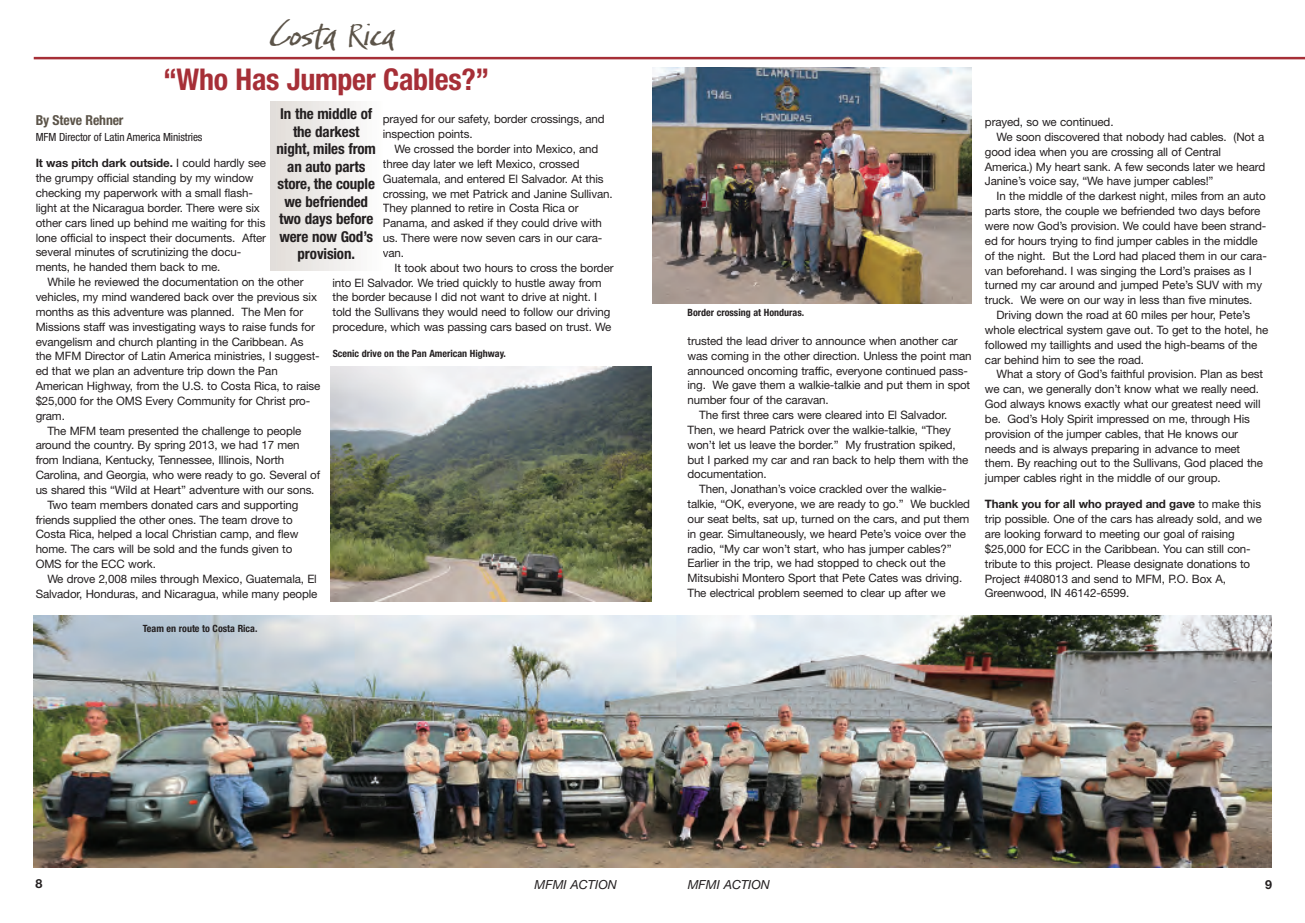
<style>
.page{position:relative;width:1305px;height:923px;background:#fff}
.page>*{position:absolute;margin:0;border:0;box-sizing:border-box;transform-origin:0 0}
.t1{font:40px "Baka Too";color:#5c5449}
.t2{font:700 condensed 30px "Helvetica Neue";letter-spacing:-.01em;color:#a62f37}
.t3{font:700 condensed 15px/17.5px "Helvetica Neue";letter-spacing:-.01em;color:#231f20;text-align:center}
.t4{font:700 condensed 13.75px "Helvetica Neue";letter-spacing:-.01em;color:#5c5449}
.t5{font:italic 12.5px "Helvetica Neue";color:#231f20}
.t6{font:700 12.5px "Helvetica Neue";color:#231f20}
.t7{font:11.5px/14.9px "Helvetica Neue";letter-spacing:-.01em;color:#231f20}
.t8{font:condensed 11.25px "Helvetica Neue";letter-spacing:-.01em;color:#231f20}
.t9{font:700 condensed 10px "Helvetica Neue";color:#231f20}
.s1{font-weight:700}
</style>
<div class="page">
<hr style="left:34px;top:57px;width:1271px;height:2px;background:#a62f37">
<img style="left:652px;top:68px;width:320px;height:236px">
<img style="left:331px;top:366px;width:321px;height:235px">
<img style="left:34px;top:615px;width:1237px;height:252px">
<div style="left:270px;top:101px;width:113px;height:169px;background:linear-gradient(to right,#e1dcd8,#fdfdfd)"></div>
<h1 class="t1" style="left:269px;top:9px;width:127px">Costa Rica</h1>
<h2 class="t2" style="left:163px;top:69px;width:328px">“Who Has Jumper Cables?”</h2>
<h3 class="t3" style="left:277px;top:106px;width:101px">In the middle of the darkest night, miles from an auto parts store, the couple we befriended two days before were now God’s provision.</h3>
<p class="t7" style="left:383px;top:112px;width:223px">prayed for our safety, border crossings, and inspection points.</p>
<p class="t7" style="left:383px;top:141px;width:231px;text-indent:12px">We crossed the border into Mexico, and three day later we left Mexico, crossed Guatemala, and entered El Salvador. At this crossing, we met Patrick and Janine Sullivan.<br>They planned to retire in Costa Rica or Panama, and asked if they could drive with us. There were now seven cars in our cara&shy;van.</p>
<p class="t7" style="left:333px;top:260px;width:283px;text-indent:62px">It took about two hours to cross the border into El Salvador. We tried quickly to hustle away from the border because I did not want to drive at night. I told the Sullivans they would need to follow our driving procedure, which was passing cars based on trust. We</p>
<p class="t4" style="left:36px;top:115px;width:89px">By Steve Rehner</p>
<p class="t8" style="left:36px;top:133px;width:168px">MFM Director of Latin America Ministries</p>
<p class="t7" style="left:36px;top:156px;width:232px"><span class="s1">It was pitch dark outside.</span> I could hardly see the grumpy official standing by my window checking my paperwork with a small flash&shy;light at the Nicaragua border. There were six other cars lined up behind me waiting for this lone official to inspect their documents. After several minutes of scrutinizing the docu&shy;ments, he handed them back to me.</p>
<p class="t7" style="left:47px;top:274px;width:258px">While he reviewed the documentation on the other</p>
<p class="t7" style="left:36px;top:289px;width:283px">vehicles, my mind wandered back over the previous six</p>
<p class="t7" style="left:36px;top:304px;width:269px">months as this adventure was planned. The Men for</p>
<p class="t7" style="left:36px;top:319px;width:281px">Missions staff was investigating ways to raise funds for</p>
<p class="t7" style="left:36px;top:334px;width:270px">evangelism and church planting in the Caribbean. As</p>
<p class="t7" style="left:36px;top:348px;width:285px">the MFM Director of Latin America ministries, I suggest-</p>
<p class="t7" style="left:36px;top:363px;width:244px">ed that we plan an adventure trip down the Pan</p>
<p class="t7" style="left:36px;top:378px;width:286px">American Highway, from the U.S. to Costa Rica, to raise</p>
<p class="t7" style="left:36px;top:393px;width:276px">$25,000 for the OMS Every Community for Christ pro-</p>
<p class="t7" style="left:36px;top:408px;width:31px">gram.</p>
<p class="t7" style="left:47px;top:423px;width:256px">The MFM team presented the challenge to people</p>
<p class="t7" style="left:36px;top:437px;width:266px">around the country. By spring 2013, we had 17 men</p>
<p class="t7" style="left:36px;top:452px;width:250px">from Indiana, Kentucky, Tennessee, Illinois, North</p>
<p class="t7" style="left:36px;top:467px;width:286px">Carolina, and Georgia, who were ready to go. Several of</p>
<p class="t7" style="left:36px;top:482px;width:280px">us shared this “Wild at Heart” adventure with our sons.</p>
<p class="t7" style="left:47px;top:497px;width:253px">Two team members donated cars and supporting</p>
<p class="t7" style="left:36px;top:512px;width:259px">friends supplied the other ones. The team drove to</p>
<p class="t7" style="left:36px;top:526px;width:264px">Costa Rica, helped a local Christian camp, and flew</p>
<p class="t7" style="left:36px;top:541px;width:258px">home. The cars will be sold and the funds given to</p>
<p class="t7" style="left:36px;top:556px;width:122px">OMS for the ECC work.</p>
<p class="t7" style="left:47px;top:571px;width:271px">We drove 2,008 miles through Mexico, Guatemala, El</p>
<p class="t7" style="left:36px;top:586px;width:283px">Salvador, Honduras, and Nicaragua, while many people</p>
<p class="t9" style="left:333px;top:350px;width:175px">Scenic drive on the Pan American Highway.</p>
<p class="t9" style="left:143px;top:624px;width:116px">Team en route to Costa Rica.</p>
<p class="t9" style="left:688px;top:309px;width:118px">Border crossing at Honduras.</p>
<p class="t7" style="left:688px;top:333px;width:272px">trusted the lead driver to announce when another car</p>
<p class="t7" style="left:688px;top:348px;width:286px">was coming in the other direction. Unless the point man</p>
<p class="t7" style="left:688px;top:363px;width:282px">announced oncoming traffic, everyone continued pass-</p>
<p class="t7" style="left:688px;top:377px;width:284px">ing. We gave them a walkie-talkie and put them in spot</p>
<p class="t7" style="left:688px;top:392px;width:143px">number four of the caravan.</p>
<p class="t7" style="left:699px;top:407px;width:250px">The first three cars were cleared into El Salvador.</p>
<p class="t7" style="left:688px;top:422px;width:265px">Then, we heard Patrick over the walkie-talkie, “They</p>
<p class="t7" style="left:688px;top:437px;width:270px">won’t let us leave the border.” My frustration spiked,</p>
<p class="t7" style="left:688px;top:452px;width:282px">but I parked my car and ran back to help them with the</p>
<p class="t7" style="left:688px;top:466px;width:81px">documentation.</p>
<p class="t7" style="left:699px;top:481px;width:249px">Then, Jonathan’s voice crackled over the walkie-</p>
<p class="t7" style="left:688px;top:496px;width:284px">talkie, “OK, everyone, we are ready to go.” We buckled</p>
<p class="t7" style="left:688px;top:511px;width:283px">our seat belts, sat up, turned on the cars, and put them</p>
<p class="t7" style="left:688px;top:526px;width:280px">in gear. Simultaneously, we heard Pete’s voice over the</p>
<p class="t7" style="left:688px;top:541px;width:266px">radio, “My car won’t start, who has jumper cables?”</p>
<p class="t7" style="left:688px;top:555px;width:260px">Earlier in the trip, we had stopped to check out the</p>
<p class="t7" style="left:688px;top:570px;width:276px">Mitsubishi Montero Sport that Pete Cates was driving.</p>
<p class="t7" style="left:688px;top:585px;width:260px">The electrical problem seemed to clear up after we</p>
<p class="t7" style="left:985px;top:114px;width:130px">prayed, so we continued.</p>
<p class="t7" style="left:997px;top:129px;width:269px">We soon discovered that nobody had cables. (Not a</p>
<p class="t7" style="left:985px;top:144px;width:238px">good idea when you are crossing all of Central</p>
<p class="t7" style="left:985px;top:159px;width:282px">America.) My heart sank. A few seconds later we heard</p>
<p class="t7" style="left:985px;top:174px;width:230px">Janine’s voice say, “We have jumper cables!”</p>
<p class="t7" style="left:997px;top:188px;width:271px">In the middle of the darkest night, miles from an auto</p>
<p class="t7" style="left:985px;top:203px;width:277px">parts store, the couple we befriended two days before</p>
<p class="t7" style="left:985px;top:218px;width:283px">were now God’s provision. We could have been strand-</p>
<p class="t7" style="left:985px;top:233px;width:274px">ed for hours trying to find jumper cables in the middle</p>
<p class="t7" style="left:985px;top:248px;width:283px">of the night. But the Lord had placed them in our cara-</p>
<p class="t7" style="left:985px;top:263px;width:268px">van beforehand. I was singing the Lord’s praises as I</p>
<p class="t7" style="left:985px;top:278px;width:279px">turned my car around and jumped Pete’s SUV with my</p>
<p class="t7" style="left:985px;top:292px;width:269px">truck. We were on our way in less than five minutes.</p>
<p class="t7" style="left:997px;top:307px;width:255px">Driving down the road at 60 miles per hour, Pete’s</p>
<p class="t7" style="left:985px;top:322px;width:285px">whole electrical system gave out. To get to the hotel, he</p>
<p class="t7" style="left:985px;top:337px;width:274px">followed my taillights and used the high-beams of the</p>
<p class="t7" style="left:985px;top:352px;width:161px">car behind him to see the road.</p>
<p class="t7" style="left:997px;top:367px;width:268px">What a story of God’s faithful provision. Plan as best</p>
<p class="t7" style="left:985px;top:381px;width:276px">we can, we generally don’t know what we really need.</p>
<p class="t7" style="left:985px;top:396px;width:277px">God always knows exactly what our greatest need will</p>
<p class="t7" style="left:985px;top:411px;width:267px">be. God’s Holy Spirit impressed on me, through His</p>
<p class="t7" style="left:985px;top:426px;width:255px">provision of the jumper cables, that He knows our</p>
<p class="t7" style="left:985px;top:441px;width:257px">needs and is always preparing in advance to meet</p>
<p class="t7" style="left:985px;top:456px;width:280px">them. By reaching out to the Sullivans, God placed the</p>
<p class="t7" style="left:985px;top:470px;width:237px">jumper cables right in the middle of our group.</p>
<p class="t7" style="left:985px;top:496px;width:279px"><span class="s1">Thank you for all who prayed and gave</span> to make this trip possible. One of the cars has already sold, and we are looking forward to meeting our goal of raising $25,000 for ECC in the Caribbean. You can still con&shy;tribute to this project. Please designate donations to Project #408013 and send to MFM, P.O. Box A, Greenwood, IN 46142-6599.</p>
<p class="t6" style="left:35px;top:875px;width:8px">8</p>
<p class="t5" style="left:535px;top:876px;width:84px">MFMI ACTION</p>
<p class="t5" style="left:688px;top:876px;width:84px">MFMI ACTION</p>
<p class="t6" style="left:1265px;top:876px;width:8px">9</p>
</div>
